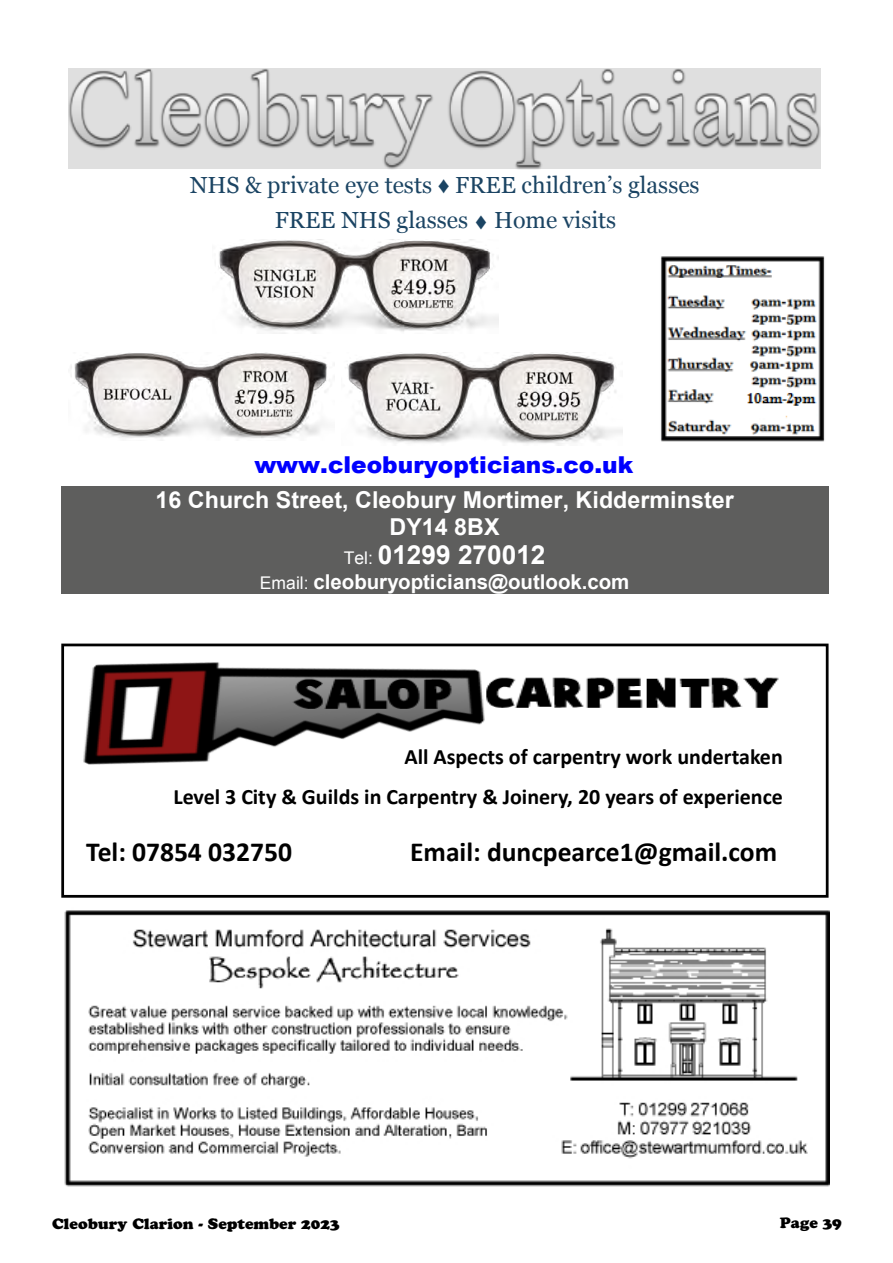
<style>
.page{position:relative;width:893px;height:1263px;background:#fff}
.page>*{position:absolute;margin:0;border:0;box-sizing:border-box;transform-origin:0 0}
.t1{font:700 27.6px "Calibri";color:#000}
.t2{font:700 26.25px "Arial";color:#fff}
.t3{font:23.25px "Georgia";color:#1b4463}
.t4{font:700 23.25px/26.7px "Arial";color:#fff;text-align:center}
.t5{font:900 23.25px "Arial";color:#00f}
.t6{font:700 22.05px/40.3px "Calibri";color:#000;text-align:right}
.t7{font:700 20.4px "Arial";letter-spacing:-.005em;color:#fff}
.t8{font:900 15px "Cooper";color:#000}
.s1{font-family:"Times New Roman"}
.s2{font-family:"Koz Min Pr 6 N";font-size:14.55px}
.s3{font-weight:400;font-size:17.55px}
</style>
<div class="page">
<img style="left:64px;top:910px;width:765px;height:277px">
<img style="left:83px;top:662px;width:696px;height:103px">
<div style="left:61px;top:644px;width:767px;height:254px;border:3px solid #000"></div>
<img style="left:70px;top:352px;width:257px;height:87px">
<div style="left:61px;top:487px;width:768px;height:26px;background:#5e5e5d"></div>
<div style="left:61px;top:513px;width:768px;height:27px;background:#5e5e5d"></div>
<div style="left:61px;top:540px;width:768px;height:30px;background:#5e5e5d"></div>
<div style="left:61px;top:570px;width:768px;height:24px;background:#5e5e5d"></div>
<img style="left:68px;top:68px;width:753px;height:101px">
<img style="left:218px;top:239px;width:281px;height:95px">
<img style="left:347px;top:352px;width:276px;height:93px">
<img style="left:661px;top:256px;width:164px;height:186px">
<p class="t3" style="left:190px;top:168px;width:511px">NHS &amp; private eye tests <span class="s1">♦</span> FREE children’s glasses</p>
<p class="t3" style="left:275px;top:203px;width:343px">FREE NHS glasses <span class="s2">♦</span> Home visits</p>
<p class="t5" style="left:254px;top:448px;width:380px">www.cleoburyopticians.co.uk</p>
<p class="t4" style="left:156px;top:487px;width:580px">16 Church Street, Cleobury Mortimer, Kidderminster<br>DY14 8BX</p>
<p class="t2" style="left:344px;top:538px;width:203px"><span class="s3">Tel:</span> 01299 270012</p>
<p class="t7" style="left:260px;top:568px;width:371px"><span class="s3">Email:</span> cleoburyopticians@outlook.com</p>
<p class="t6" style="left:173px;top:736px;width:611px">All Aspects of carpentry work undertaken<br>Level 3 City &amp; Guilds in Carpentry &amp; Joinery, 20 years of experience</p>
<p class="t1" style="left:86px;top:834px;width:207px">Tel: 07854 032750</p>
<p class="t1" style="left:410px;top:834px;width:368px">Email: duncpearce1@gmail.com</p>
<p class="t8" style="left:52px;top:1214px;width:289px">Cleobury Clarion - September 2023</p>
<p class="t8" style="left:780px;top:1214px;width:64px">Page 39</p>
</div>
